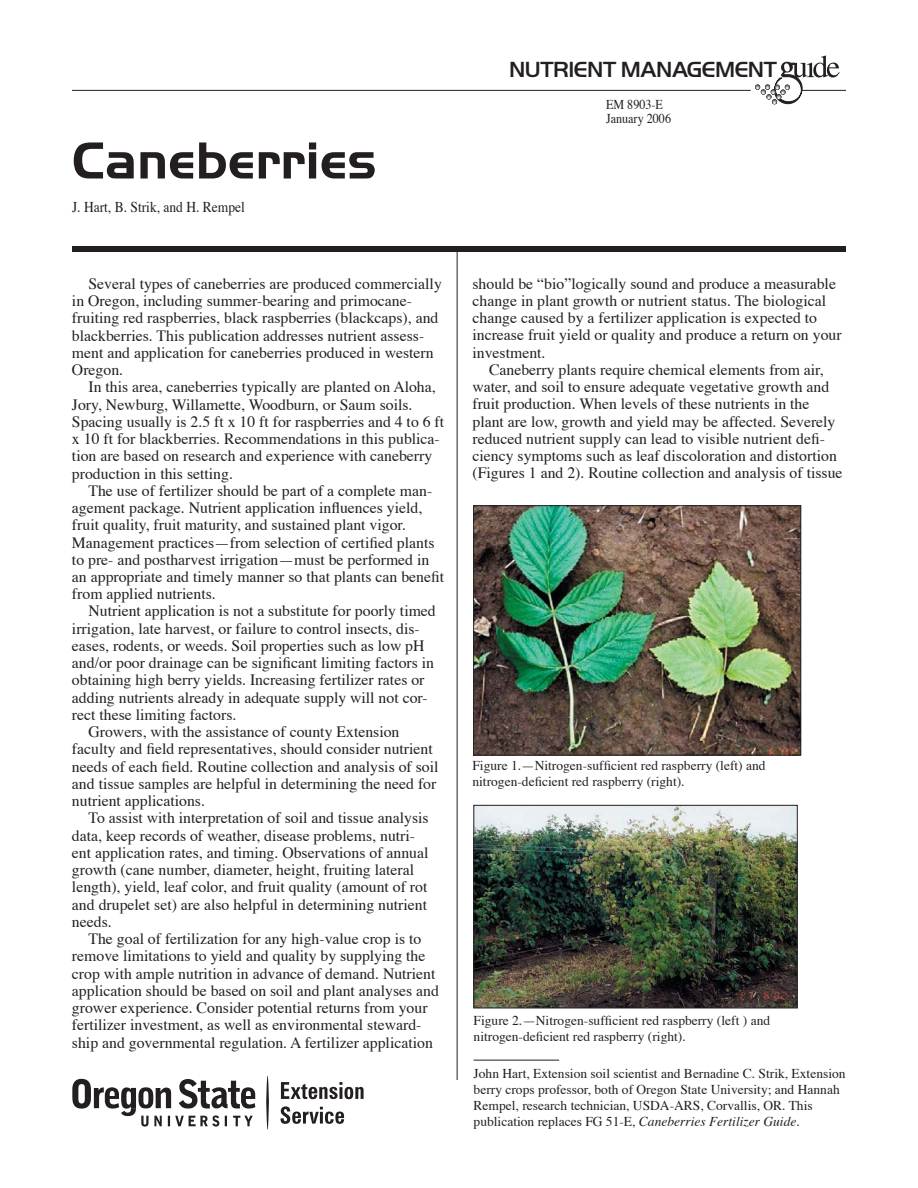
<style>
.page{position:relative;width:918px;height:1188px;background:#fff}
.page>*{position:absolute;margin:0;border:0;box-sizing:border-box;transform-origin:0 0}
.t1{font:700 54px "Handel Gothic";color:#231f20}
.t2{font:500 22.8px "Handel Gothic";letter-spacing:-.02em;color:#231f20}
.t3{font:15.75px/17.2px "Times";color:#231f20}
.t4{font:15px "Times";color:#231f20;scale:.9 1}
.t5{font:13.5px/16.2px "Times";color:#231f20}
.t6{font:13.5px/13.5px "Times";color:#231f20;scale:.9 1}
.s1{font-style:italic}
</style>
<div class="page">
<hr style="left:457px;top:252px;width:1px;height:828px;background:#231f20">
<hr style="left:802px;top:90px;width:44px;height:1px;background:#231f20">
<hr style="left:72px;top:90px;width:679px;height:1px;background:#231f20">
<div style="left:72px;top:246px;width:774px;height:6px;background:#231f20"></div>
<hr style="left:474px;top:1060px;width:85px;height:1px;background:#231f20">
<svg style="left:281px;top:1106px;width:63px;height:18px"></svg>
<svg style="left:281px;top:1082px;width:83px;height:17px"></svg>
<svg style="left:72px;top:1079px;width:183px;height:48px"></svg>
<svg style="left:266px;top:1076px;width:3px;height:54px"></svg>
<svg style="left:755px;top:55px;width:85px;height:50px"></svg>
<img style="left:475px;top:508px;width:324px;height:245px">
<div style="left:473px;top:506px;width:328px;height:249px;border:1px solid #231f20"></div>
<img style="left:476px;top:807px;width:319px;height:199px">
<div style="left:474px;top:805px;width:323px;height:203px;border:1px solid #231f20"></div>
<h1 class="t1" style="left:72px;top:140px;width:306px">Caneberries</h1>
<p class="t4" style="left:72px;top:200px;width:194px">J. Hart, B. Strik, and H. Rempel</p>
<p class="t3" style="left:72px;top:276px;width:371px;text-indent:17px">Several types of caneberries are produced commercially in Oregon, including summer-bearing and primocane&shy;fruiting red raspberries, black raspberries (blackcaps), and blackberries. This publication addresses nutrient assess&shy;ment and application for caneberries produced in western Oregon.</p>
<p class="t3" style="left:72px;top:380px;width:374px;text-indent:17px">In this area, caneberries typically are planted on Aloha, Jory, Newburg, Willamette, Woodburn, or Saum soils.<br>Spacing usually is 2.5 ft x 10 ft for raspberries and 4 to 6 ft x 10 ft for blackberries. Recommendations in this publica&shy;tion are based on research and experience with caneberry production in this setting.</p>
<p class="t3" style="left:72px;top:483px;width:374px;text-indent:17px">The use of fertilizer should be part of a complete man&shy;agement package. Nutrient application influences yield, fruit quality, fruit maturity, and sustained plant vigor.<br>Management practices—from selection of certified plants to pre- and postharvest irrigation—must be performed in an appropriate and timely manner so that plants can benefit from applied nutrients.</p>
<p class="t3" style="left:88px;top:604px;width:349px">Nutrient application is not a substitute for poorly timed</p>
<p class="t3" style="left:72px;top:621px;width:349px">irrigation, late harvest, or failure to control insects, dis-</p>
<p class="t3" style="left:72px;top:638px;width:354px">eases, rodents, or weeds. Soil properties such as low pH</p>
<p class="t3" style="left:72px;top:656px;width:364px">and/or poor drainage can be significant limiting factors in</p>
<p class="t3" style="left:72px;top:673px;width:354px">obtaining high berry yields. Increasing fertilizer rates or</p>
<p class="t3" style="left:72px;top:690px;width:357px">adding nutrients already in adequate supply will not cor-</p>
<p class="t3" style="left:72px;top:707px;width:166px">rect these limiting factors.</p>
<p class="t3" style="left:88px;top:725px;width:313px">Growers, with the assistance of county Extension</p>
<p class="t3" style="left:72px;top:742px;width:362px">faculty and field representatives, should consider nutrient</p>
<p class="t3" style="left:72px;top:759px;width:368px">needs of each field. Routine collection and analysis of soil</p>
<p class="t3" style="left:72px;top:776px;width:366px">and tissue samples are helpful in determining the need for</p>
<p class="t3" style="left:72px;top:794px;width:134px">nutrient applications.</p>
<p class="t3" style="left:88px;top:811px;width:342px">To assist with interpretation of soil and tissue analysis</p>
<p class="t3" style="left:72px;top:828px;width:345px">data, keep records of weather, disease problems, nutri-</p>
<p class="t3" style="left:72px;top:845px;width:358px">ent application rates, and timing. Observations of annual</p>
<p class="t3" style="left:72px;top:863px;width:344px">growth (cane number, diameter, height, fruiting lateral</p>
<p class="t3" style="left:72px;top:880px;width:357px">length), yield, leaf color, and fruit quality (amount of rot</p>
<p class="t3" style="left:72px;top:897px;width:357px">and drupelet set) are also helpful in determining nutrient</p>
<p class="t3" style="left:72px;top:914px;width:41px">needs.</p>
<p class="t3" style="left:88px;top:932px;width:334px">The goal of fertilization for any high-value crop is to</p>
<p class="t3" style="left:72px;top:949px;width:355px">remove limitations to yield and quality by supplying the</p>
<p class="t3" style="left:72px;top:966px;width:365px">crop with ample nutrition in advance of demand. Nutrient</p>
<p class="t3" style="left:72px;top:983px;width:369px">application should be based on soil and plant analyses and</p>
<p class="t3" style="left:72px;top:1001px;width:357px">grower experience. Consider potential returns from your</p>
<p class="t3" style="left:72px;top:1018px;width:351px">fertilizer investment, as well as environmental steward-</p>
<p class="t3" style="left:72px;top:1035px;width:362px">ship and governmental regulation. A fertilizer application</p>
<h2 class="t2" style="left:509px;top:60px;width:269px">NUTRIENT MANAGEMENT</h2>
<p class="t6" style="left:606px;top:99px;width:74px">EM 8903-E<br>January 2006</p>
<p class="t3" style="left:473px;top:276px;width:371px">should be “bio”logically sound and produce a measurable change in plant growth or nutrient status. The biological change caused by a fertilizer application is expected to increase fruit yield or quality and produce a return on your investment.</p>
<p class="t3" style="left:473px;top:362px;width:372px;text-indent:17px">Caneberry plants require chemical elements from air, water, and soil to ensure adequate vegetative growth and fruit production. When levels of these nutrients in the plant are low, growth and yield may be affected. Severely reduced nutrient supply can lead to visible nutrient defi&shy;ciency symptoms such as leaf discoloration and distortion (Figures 1 and 2). Routine collection and analysis of tissue</p>
<p class="t5" style="left:472px;top:758px;width:295px">Figure 1.—Nitrogen-sufficient red raspberry (left) and nitrogen-deficient red raspberry (right).</p>
<p class="t5" style="left:474px;top:1013px;width:298px">Figure 2.—Nitrogen-sufficient red raspberry (left ) and nitrogen-deficient red raspberry (right).</p>
<p class="t5" style="left:474px;top:1066px;width:373px">John Hart, Extension soil scientist and Bernadine C. Strik, Extension berry crops professor, both of Oregon State University; and Hannah Rempel, research technician, USDA-ARS, Corvallis, OR. This publication replaces FG 51-E, <span class="s1">Caneberries Fertilizer Guide.</span></p>
</div>
